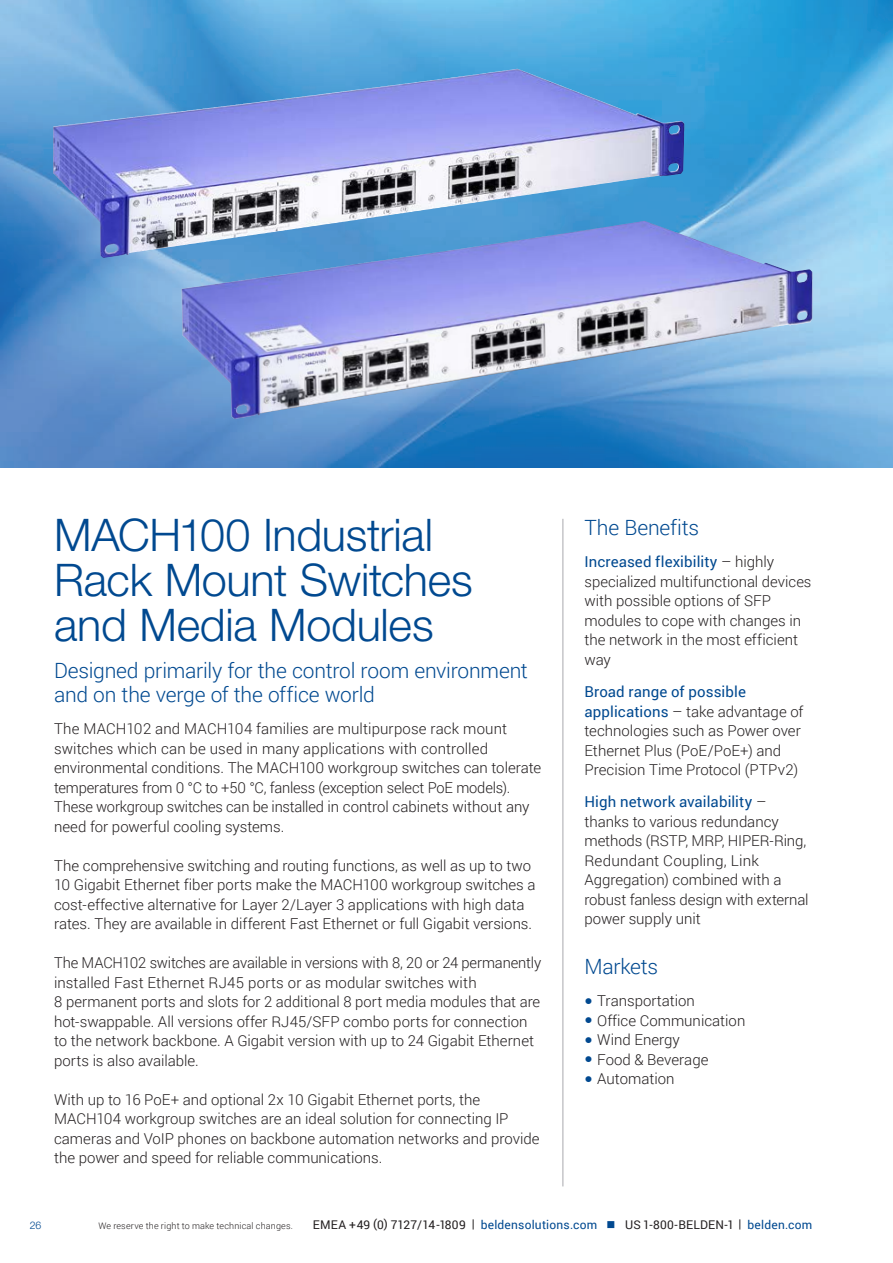
<style>
.page{position:relative;width:893px;height:1263px;background:#fff}
.page>*{position:absolute;margin:0;border:0;box-sizing:border-box;transform-origin:0 0}
.t1{font:300 45px/45px "Helvetica Neue";letter-spacing:-.005em;color:#014990}
.t2{font:300 21px/24px "Roboto";letter-spacing:-.01em;color:#014990}
.t3{font:300 15px/19.5px "Roboto";color:#231f20}
.t4{font:12px "Roboto";letter-spacing:.02em;color:#231f20}
.t5{font:300 10.5px "Helvetica Neue";color:#014990}
.t6{font:300 9px "Roboto";letter-spacing:.02em;color:#231f20}
.s1{font-weight:400;color:#014990}
.s2{font-family:"Helvetica Neue";font-weight:400;font-size:16.5px;color:#014990}
.s3{color:#014990}
</style>
<div class="page">
<img style="left:0;top:0;width:893px;height:468px">
<hr style="left:562px;top:519px;width:1px;height:667px;background:#a8a9ad">
<img style="left:53px;top:69px;width:463px;height:58px">
<img style="left:466px;top:221px;width:177px;height:27px">
<h1 class="t1" style="left:54px;top:512px;width:420px">MACH100 Industrial<br>Rack Mount Switches and Media Modules</h1>
<h2 class="t2" style="left:54px;top:658px;width:475px">Designed primarily for the control room environment and on the verge of the office world</h2>
<p class="t3" style="left:54px;top:719px;width:489px">The MACH102 and MACH104 families are multipurpose rack mount switches which can be used in many applications with controlled environmental conditions. The MACH100 workgroup switches can tolerate temperatures from 0 °C to +50 °C, fanless (exception select PoE models).<br>These workgroup switches can be installed in control cabinets without any need for powerful cooling systems.</p>
<p class="t3" style="left:54px;top:855px;width:483px">The comprehensive switching and routing functions, as well as up to two 10 Gigabit Ethernet fiber ports make the MACH100 workgroup switches a cost-effective alternative for Layer 2/Layer 3 applications with high data rates. They are available in different Fast Ethernet or full Gigabit versions.</p>
<p class="t3" style="left:54px;top:953px;width:489px">The MACH102 switches are available in versions with 8, 20 or 24 permanently installed Fast Ethernet RJ45 ports or as modular switches with<br>8 permanent ports and slots for 2 additional 8 port media modules that are hot-swappable. All versions offer RJ45/SFP combo ports for connection to the network backbone. A Gigabit version with up to 24 Gigabit Ethernet ports is also available.</p>
<p class="t3" style="left:54px;top:1089px;width:487px">With up to 16 PoE+ and optional 2x 10 Gigabit Ethernet ports, the MACH104 workgroup switches are an ideal solution for connecting IP cameras and VoIP phones on backbone automation networks and provide the power and speed for reliable communications.</p>
<h2 class="t2" style="left:584px;top:515px;width:116px">The Benefits</h2>
<p class="t3" style="left:584px;top:552px;width:229px"><span class="s1">Increased flexibility</span> – highly specialized multifunctional devices with possible options of SFP modules to cope with changes in the network in the most efficient way</p>
<p class="t3" style="left:584px;top:681px;width:220px"><span class="s1">Broad range of possible applications</span> – take advantage of technologies such as Power over<br>Ethernet Plus (PoE/PoE+) and<br>Precision Time Protocol (PTPv2)</p>
<p class="t3" style="left:584px;top:792px;width:226px"><span class="s1">High network availability</span> – thanks to various redundancy methods (RSTP, MRP, HIPER-Ring,<br>Redundant Coupling, Link<br>Aggregation) combined with a robust fanless design with external power supply unit</p>
<h2 class="t2" style="left:584px;top:954px;width:75px">Markets</h2>
<p class="t3" style="left:584px;top:990px;width:112px"><span class="s2">•</span> Transportation</p>
<p class="t3" style="left:584px;top:1010px;width:162px"><span class="s2">•</span> Office Communication</p>
<p class="t3" style="left:584px;top:1029px;width:97px"><span class="s2">•</span> Wind Energy</p>
<p class="t3" style="left:584px;top:1049px;width:125px"><span class="s2">•</span> Food &amp; Beverage</p>
<p class="t3" style="left:584px;top:1068px;width:92px"><span class="s2">•</span> Automation</p>
<p class="t5" style="left:30px;top:1219px;width:13px">26</p>
<p class="t6" style="left:98px;top:1219px;width:196px">We reserve the right to make technical changes.</p>
<p class="t4" style="left:313px;top:1216px;width:501px">EMEA +49 (0) 7127/14-1809 | <span class="s3">beldensolutions.com</span> <span class="s3">■</span> US 1-800-BELDEN-1 | <span class="s3">belden.com</span></p>
</div>
